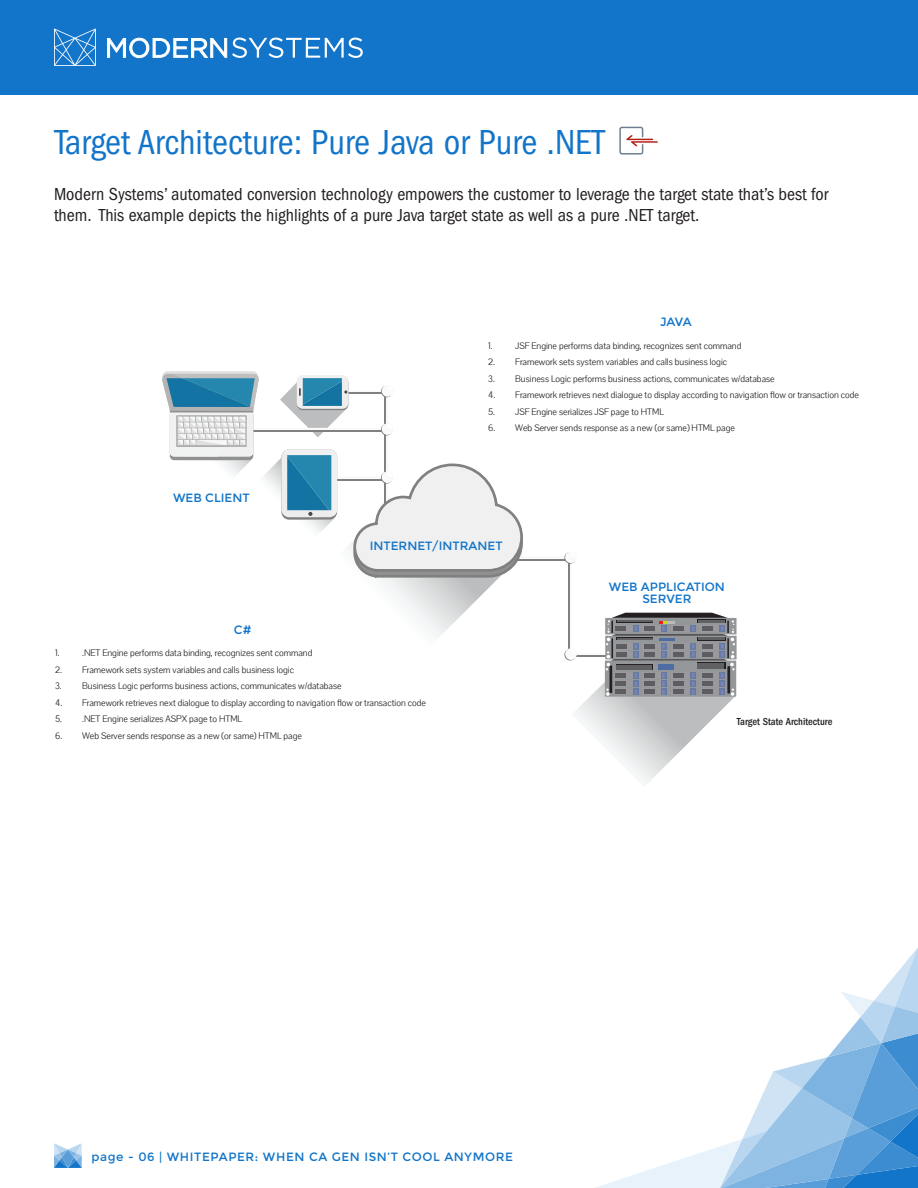
<style>
.page{position:relative;width:918px;height:1188px;background:#fff}
.page>*{position:absolute;margin:0;border:0;box-sizing:border-box;transform-origin:0 0}
.t1{font:condensed 36px "Franklin Gothic";color:#1275c9}
.text{font:condensed 18px/21px "Franklin Gothic";color:#231f20}
.text-2{font:12px "Montserrat";color:#1275c9}
.book{font:12px "Montserrat";letter-spacing:.05em;color:#1275c9}
.text-3{font:500 condensed 10.5px "Franklin Gothic";color:#231f20}
.t2{font:9px "Pontano Sans";color:#231f20}
</style>
<div class="page">
<svg style="left:54px;top:1143px;width:28px;height:25px"></svg>
<svg style="left:595px;top:947px;width:323px;height:241px"></svg>
<div style="left:0;top:0;width:918px;height:94px;background:#1275c9"></div>
<svg style="left:54px;top:29px;width:42px;height:37px"></svg>
<svg style="left:107px;top:37px;width:256px;height:22px"></svg>
<svg style="left:619px;top:127px;width:39px;height:28px"></svg>
<hr style="left:485px;top:556px;width:84px;height:3px;background:#fafafa">
<hr style="left:485px;top:559px;width:84px;height:1px;background:#808080">
<hr style="left:569px;top:559px;width:3px;height:98px;background:#fafafa">
<hr style="left:568px;top:559px;width:1px;height:98px;background:#808080">
<svg style="left:564px;top:552px;width:12px;height:12px"></svg>
<div style="left:565px;top:551px;width:12px;height:12px;background:#fafafa;border-radius:50%"></div>
<svg style="left:162px;top:371px;width:361px;height:266px"></svg>
<svg style="left:564px;top:649px;width:12px;height:12px"></svg>
<div style="left:565px;top:648px;width:12px;height:12px;background:#fafafa;border-radius:50%"></div>
<svg style="left:570px;top:613px;width:167px;height:171px"></svg>
<p class="t1" style="left:55px;top:122px;width:552px">Target Architecture: Pure Java or Pure .NET</p>
<p class="text" style="left:54px;top:184px;width:776px">Modern Systems’ automated conversion technology empowers the customer to leverage the target state that’s best for them. This example depicts the highlights of a pure Java target state as well as a pure .NET target.</p>
<p class="text-2" style="left:660px;top:315px;width:33px">JAVA</p>
<p class="text-2" style="left:173px;top:491px;width:78px">WEB CLIENT</p>
<p class="text-2" style="left:234px;top:623px;width:19px">C#</p>
<p class="t2" style="left:488px;top:340px;width:6px">1.</p>
<p class="t2" style="left:515px;top:340px;width:228px">JSF Engine performs data binding, recognizes sent command</p>
<p class="t2" style="left:488px;top:356px;width:240px">2. Framework sets system variables and calls business logic</p>
<p class="t2" style="left:488px;top:373px;width:288px">3. Business Logic performs business actions, communicates w/database</p>
<p class="t2" style="left:488px;top:389px;width:372px">4. Framework retrieves next dialogue to display according to navigation flow or transaction code</p>
<p class="t2" style="left:488px;top:406px;width:177px">5. JSF Engine serializes JSF page to HTML</p>
<p class="t2" style="left:488px;top:422px;width:248px">6. Web Server sends response as a new (or same) HTML page</p>
<p class="text-2" style="left:370px;top:539px;width:134px">INTERNET/INTRANET</p>
<p class="text-2" style="left:609px;top:580px;width:118px">WEB APPLICATION</p>
<p class="text-2" style="left:642px;top:592px;width:51px">SERVER</p>
<p class="t2" style="left:55px;top:647px;width:6px">1.</p>
<p class="t2" style="left:82px;top:647px;width:232px">.NET Engine performs data binding, recognizes sent command</p>
<p class="t2" style="left:55px;top:664px;width:240px">2. Framework sets system variables and calls business logic</p>
<p class="t2" style="left:55px;top:680px;width:288px">3. Business Logic performs business actions, communicates w/database</p>
<p class="t2" style="left:55px;top:697px;width:372px">4. Framework retrieves next dialogue to display according to navigation flow or transaction code</p>
<p class="t2" style="left:55px;top:713px;width:189px">5. .NET Engine serializes ASPX page to HTML</p>
<p class="t2" style="left:55px;top:730px;width:248px">6. Web Server sends response as a new (or same) HTML page</p>
<p class="book" style="left:92px;top:1150px;width:423px">page - 06 | WHITEPAPER: WHEN CA GEN ISN’T COOL ANYMORE</p>
<p class="text-3" style="left:737px;top:716px;width:97px">Target State Architecture</p>
</div>
